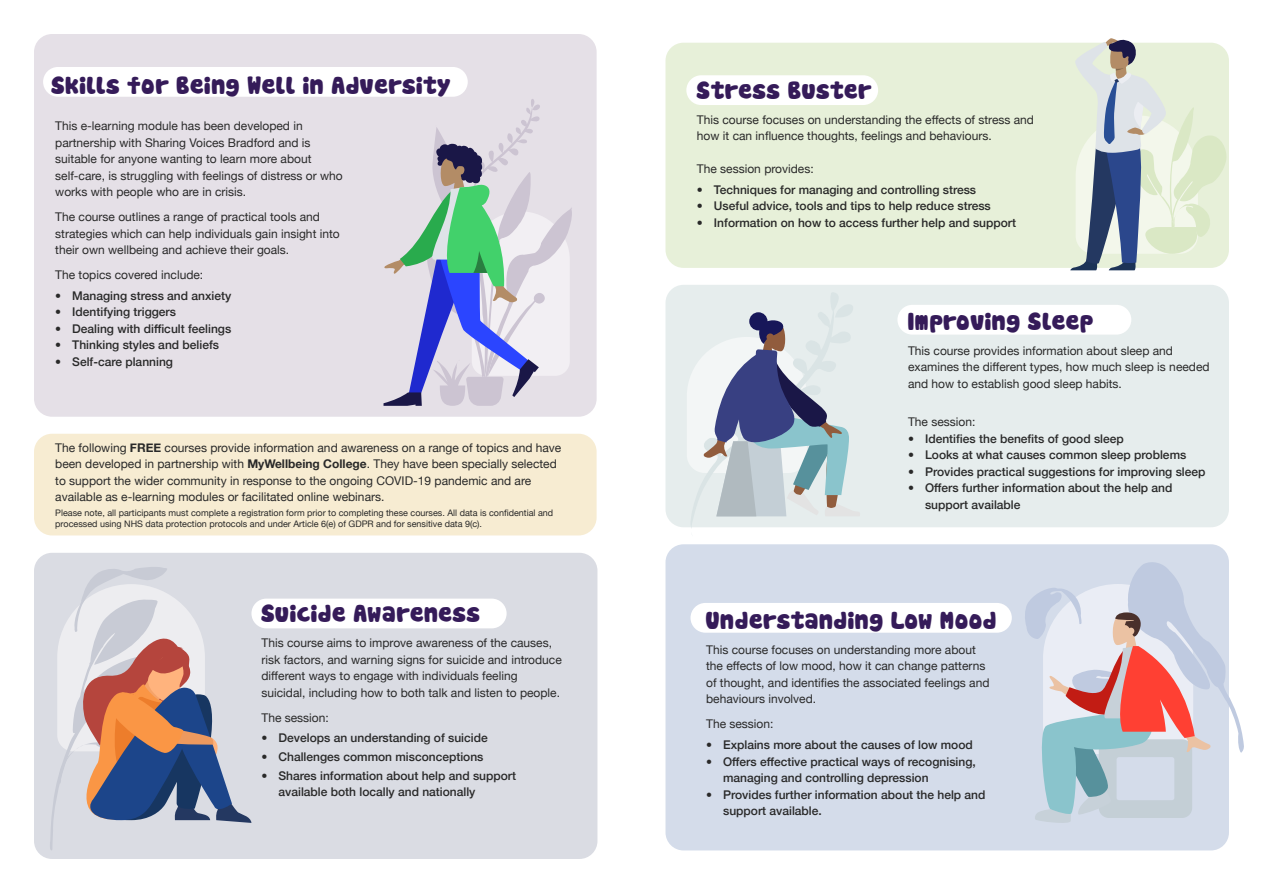
<style>
.page{position:relative;width:1263px;height:893px;background:#fff}
.page>*{position:absolute;margin:0;border:0;box-sizing:border-box;transform-origin:0 0}
.t1{font:24px "Cookies";color:#351b59}
.t2{font:12px/16.5px "Helvetica Neue";color:#292929}
.t3{font:500 12px/16.5px "Helvetica Neue";color:#292929}
.t4{font:9px/10.5px "Helvetica Neue";color:#292929}
.s1{font-weight:700}
</style>
<div class="page">
<div style="left:665px;top:544px;width:564px;height:306px;background:#d4dcea;border-radius:18px"></div>
<div style="left:34px;top:553px;width:563px;height:306px;background:#dadce3;border-radius:18px"></div>
<div style="left:251px;top:599px;width:256px;height:29px;background:#fff;border-radius:15px"></div>
<div style="left:665px;top:43px;width:564px;height:225px;background:#e7f0d9;border-radius:18px"></div>
<div style="left:686px;top:75px;width:192px;height:30px;background:#fff;border-radius:15px"></div>
<div style="left:34px;top:34px;width:563px;height:383px;background:#e5e0e7;border-radius:18px"></div>
<div style="left:43px;top:67px;width:425px;height:30px;background:#fff;border-radius:15px"></div>
<div style="left:665px;top:285px;width:564px;height:242px;background:#e6eded;border-radius:18px"></div>
<div style="left:897px;top:305px;width:234px;height:30px;background:#fff;border-radius:15px"></div>
<div style="left:690px;top:603px;width:322px;height:30px;background:#fff;border-radius:15px"></div>
<svg style="left:1025px;top:562px;width:219px;height:261px"></svg>
<svg style="left:383px;top:99px;width:189px;height:307px"></svg>
<svg style="left:687px;top:293px;width:166px;height:235px"></svg>
<svg style="left:1070px;top:38px;width:157px;height:232px"></svg>
<svg style="left:50px;top:567px;width:201px;height:283px"></svg>
<div style="left:34px;top:434px;width:563px;height:101px;background:#f7ecd2;border-radius:18px"></div>
<h1 class="t1" style="left:51px;top:74px;width:401px">Skills for Being Well in Adversity</h1>
<p class="t2" style="left:55px;top:118px;width:289px">This e-learning module has been developed in partnership with Sharing Voices Bradford and is suitable for anyone wanting to learn more about self-care, is struggling with feelings of distress or who works with people who are in crisis.</p>
<p class="t2" style="left:55px;top:209px;width:286px">The course outlines a range of practical tools and strategies which can help individuals gain insight into their own wellbeing and achieve their goals.</p>
<p class="t2" style="left:55px;top:267px;width:150px">The topics covered include:</p>
<p class="t3" style="left:55px;top:286px;width:177px">• Managing stress and anxiety</p>
<p class="t3" style="left:55px;top:303px;width:122px">• Identifying triggers</p>
<p class="t3" style="left:55px;top:319px;width:177px">• Dealing with difficult feelings</p>
<p class="t3" style="left:55px;top:336px;width:165px">• Thinking styles and beliefs</p>
<p class="t3" style="left:55px;top:352px;width:119px">• Self-care planning</p>
<p class="t2" style="left:55px;top:440px;width:508px">The following <span class="s1">FREE</span> courses provide information and awareness on a range of topics and have been developed in partnership with <span class="s1">MyWellbeing College</span>. They have been specially selected to support the wider community in response to the ongoing COVID-19 pandemic and are available as e-learning modules or facilitated online webinars.</p>
<p class="t4" style="left:55px;top:508px;width:499px">Please note, all participants must complete a registration form prior to completing these courses. All data is confidential and processed using NHS data protection protocols and under Article 6(e) of GDPR and for sensitive data 9(c).</p>
<h1 class="t1" style="left:261px;top:603px;width:221px">Suicide Awareness</h1>
<p class="t2" style="left:261px;top:635px;width:302px">This course aims to improve awareness of the causes, risk factors, and warning signs for suicide and introduce different ways to engage with individuals feeling suicidal, including how to both talk and listen to people.</p>
<p class="t2" style="left:261px;top:710px;width:69px">The session:</p>
<p class="t3" style="left:261px;top:729px;width:228px">• Develops an understanding of suicide</p>
<p class="t3" style="left:261px;top:747px;width:223px">• Challenges common misconceptions</p>
<p class="t3" style="left:279px;top:766px;width:239px;text-indent:-17px">• Shares information about help and support available both locally and nationally</p>
<h1 class="t1" style="left:697px;top:80px;width:177px">Stress Buster</h1>
<p class="t2" style="left:697px;top:112px;width:338px">This course focuses on understanding the effects of stress and how it can influence thoughts, feelings and behaviours.</p>
<p class="t2" style="left:697px;top:161px;width:118px">The session provides:</p>
<p class="t3" style="left:697px;top:180px;width:281px">• Techniques for managing and controlling stress</p>
<p class="t3" style="left:697px;top:197px;width:295px">• Useful advice, tools and tips to help reduce stress</p>
<p class="t3" style="left:697px;top:213px;width:321px">• Information on how to access further help and support</p>
<h1 class="t1" style="left:908px;top:310px;width:187px">Improving Sleep</h1>
<p class="t2" style="left:908px;top:343px;width:303px">This course provides information about sleep and examines the different types, how much sleep is needed and how to establish good sleep habits.</p>
<p class="t2" style="left:908px;top:415px;width:69px">The session:</p>
<p class="t3" style="left:908px;top:429px;width:217px">• Identifies the benefits of good sleep</p>
<p class="t3" style="left:908px;top:446px;width:280px">• Looks at what causes common sleep problems</p>
<p class="t3" style="left:908px;top:462px;width:299px">• Provides practical suggestions for improving sleep</p>
<p class="t3" style="left:925px;top:479px;width:249px;text-indent:-17px">• Offers further information about the help and support available</p>
<h1 class="t1" style="left:706px;top:610px;width:293px">Understanding Low Mood</h1>
<p class="t2" style="left:706px;top:642px;width:285px">This course focuses on understanding more about the effects of low mood, how it can change patterns of thought, and identifies the associated feelings and behaviours involved.</p>
<p class="t2" style="left:706px;top:716px;width:69px">The session:</p>
<p class="t3" style="left:706px;top:736px;width:268px">• Explains more about the causes of low mood</p>
<p class="t3" style="left:723px;top:752px;width:254px;text-indent:-17px">• Offers effective practical ways of recognising, managing and controlling depression</p>
<p class="t3" style="left:723px;top:785px;width:264px;text-indent:-17px">• Provides further information about the help and support available.</p>
</div>
